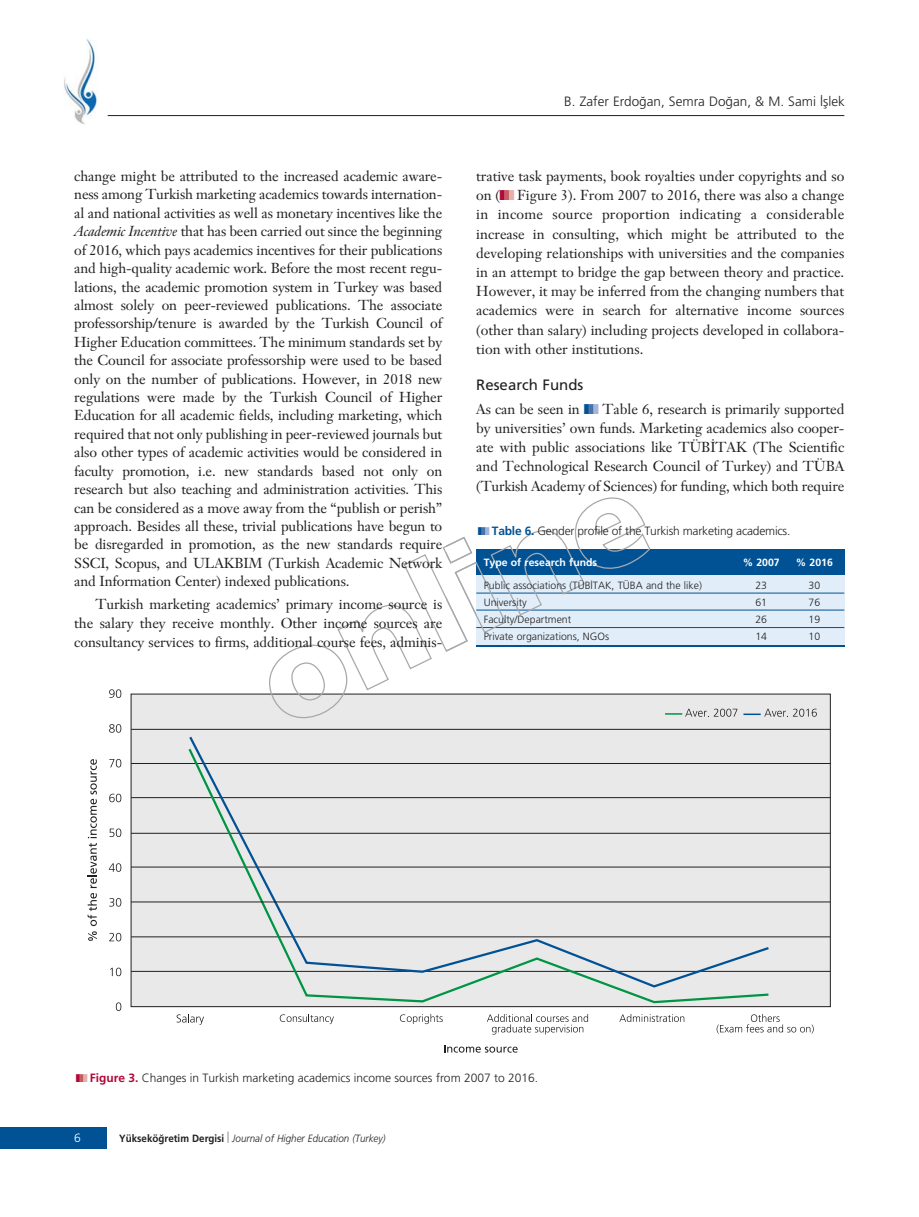
<style>
.page{position:relative;width:919px;height:1217px;background:#fff}
.page>*{position:absolute;margin:0;border:0;box-sizing:border-box;transform-origin:0 0}
.t1{font:15px "Frutiger";color:#231f20}
.t2{font:14.25px/18.5px "Janson Text";letter-spacing:-.01em;color:#231f20;text-align:justify}
.t3{font:300 13.5px "Frutiger";color:#231f20}
.t4{font:300 12px "Frutiger";color:#231f20}
.t5{font:300 12px "Frutiger";color:#fff}
.t6{font:300 10.5px "Frutiger";color:#231f20}
.t7{font:italic 300 10.5px "Frutiger";color:#231f20;scale:.94 1}
.t8{font:700 10.5px "Frutiger";color:#fff}
.s1{font-style:italic}
.s2{color:#b30738}
.s3{color:#c75c60}
.s4{color:#e5b0ab}
.s5{color:#005295}
.s6{color:#4973ac}
.s7{color:#a4b5d6}
.s8{font-weight:700;color:#005295}
.s9{font-weight:700;color:#b30738}
.s10{font-weight:700;font-style:normal}
</style>
<div class="page">
<div style="left:131px;top:693px;width:699px;height:313px;background:#e9e9ea"></div>
<hr style="left:131px;top:970px;width:699px;height:1px;background:#231f20">
<hr style="left:131px;top:936px;width:699px;height:1px;background:#231f20">
<hr style="left:131px;top:866px;width:699px;height:1px;background:#231f20">
<hr style="left:131px;top:832px;width:699px;height:1px;background:#231f20">
<hr style="left:131px;top:797px;width:699px;height:1px;background:#231f20">
<hr style="left:131px;top:763px;width:699px;height:1px;background:#231f20">
<hr style="left:131px;top:728px;width:699px;height:1px;background:#231f20">
<svg style="left:186px;top:746px;width:584px;height:258px"></svg>
<hr style="left:131px;top:901px;width:699px;height:1px;background:#231f20">
<svg style="left:280px;top:1014px;width:54px;height:9px"></svg>
<svg style="left:177px;top:1014px;width:27px;height:10px"></svg>
<svg style="left:110px;top:967px;width:11px;height:8px"></svg>
<svg style="left:109px;top:932px;width:12px;height:9px"></svg>
<svg style="left:109px;top:898px;width:12px;height:8px"></svg>
<svg style="left:109px;top:863px;width:12px;height:8px"></svg>
<svg style="left:110px;top:828px;width:11px;height:8px"></svg>
<svg style="left:109px;top:793px;width:12px;height:9px"></svg>
<svg style="left:109px;top:758px;width:12px;height:9px"></svg>
<svg style="left:109px;top:724px;width:12px;height:8px"></svg>
<svg style="left:109px;top:689px;width:12px;height:8px"></svg>
<svg style="left:116px;top:1002px;width:5px;height:8px"></svg>
<svg style="left:88px;top:931px;width:9px;height:9px"></svg>
<svg style="left:87px;top:759px;width:10px;height:166px"></svg>
<svg style="left:665px;top:708px;width:72px;height:8px"></svg>
<svg style="left:743px;top:708px;width:73px;height:8px"></svg>
<svg style="left:400px;top:1014px;width:42px;height:9px"></svg>
<svg style="left:487px;top:1014px;width:101px;height:20px"></svg>
<svg style="left:619px;top:1014px;width:65px;height:7px"></svg>
<svg style="left:716px;top:1014px;width:97px;height:19px"></svg>
<svg style="left:444px;top:1045px;width:73px;height:7px"></svg>
<div style="left:0;top:1127px;width:106px;height:21px;background:#005295"></div>
<img style="left:64px;top:38px;width:34px;height:87px">
<hr style="left:108px;top:115px;width:736px;height:1px;background:#231f20">
<div style="left:97px;top:107px;width:10px;height:9px;background:#fff"></div>
<div style="left:476px;top:574px;width:368px;height:71px;background:#e1eef9"></div>
<div style="left:476px;top:549px;width:368px;height:25px;background:#005295"></div>
<hr style="left:476px;top:645px;width:368px;height:2px;background:#005295">
<hr style="left:476px;top:592px;width:368px;height:1px;background:#005295">
<hr style="left:476px;top:609px;width:368px;height:1px;background:#005295">
<hr style="left:476px;top:627px;width:368px;height:1px;background:#005295">
<svg style="left:264px;top:497px;width:387px;height:222px"></svg>
<p class="t2" style="left:74px;top:168px;width:369px">change might be attributed to the increased academic aware&shy;ness among Turkish marketing academics towards internation&shy;al and national activities as well as monetary incentives like the <span class="s1">Academic Incentive</span> that has been carried out since the beginning of 2016, which pays academics incentives for their publications and high-quality academic work. Before the most recent regu&shy;lations, the academic promotion system in Turkey was based almost solely on peer-reviewed publications. The associate professorship/tenure is awarded by the Turkish Council of Higher Education committees. The minimum standards set by the Council for associate professorship were used to be based only on the number of publications. However, in 2018 new regulations were made by the Turkish Council of Higher Education for all academic fields, including marketing, which required that not only publishing in peer-reviewed journals but also other types of academic activities would be considered in faculty promotion, i.e. new standards based not only on research but also teaching and administration activities. This can be considered as a move away from the “publish or perish” approach. Besides all these, trivial publications have begun to be disregarded in promotion, as the new standards require SSCI, Scopus, and ULAKBIM (Turkish Academic Network and Information Center) indexed publications.</p>
<p class="t2" style="left:74px;top:596px;width:369px;text-indent:21px">Turkish marketing academics’ primary income source is the salary they receive monthly. Other income sources are consultancy services to firms, additional course fees, adminis-</p>
<p class="t3" style="left:564px;top:96px;width:282px">B. Zafer Erdo¤an, Semra Do¤an, &amp; M. Sami ‹fllek</p>
<p class="t2" style="left:476px;top:168px;width:369px;line-height:19.2px">trative task payments, book royalties under copyrights and so on (<span class="s2">❚</span><span class="s3">❚</span><span class="s4">❚</span> Figure 3). From 2007 to 2016, there was also a change in income source proportion indicating a considerable increase in consulting, which might be attributed to the developing relationships with universities and the companies in an attempt to bridge the gap between theory and practice.<br>However, it may be inferred from the changing numbers that academics were in search for alternative income sources (other than salary) including projects developed in collabora&shy;tion with other institutions.</p>
<p class="t1" style="left:476px;top:379px;width:109px">Research Funds</p>
<p class="t2" style="left:476px;top:401px;width:369px;line-height:19.2px">As can be seen in <span class="s5">❚</span><span class="s6">❚</span><span class="s7">❚</span> Table 6, research is primarily supported by universities’ own funds. Marketing academics also cooper&shy;ate with public associations like TÜB‹TAK (The Scientific and Technological Research Council of Turkey) and TÜBA (Turkish Academy of Sciences) for funding, which both require</p>
<p class="t4" style="left:478px;top:525px;width:314px"><span class="s5">❚</span><span class="s6">❚</span><span class="s7">❚</span> <span class="s8">Table 6.</span> Gender profile of the Turkish marketing academics.</p>
<p class="t8" style="left:483px;top:557px;width:115px">Type of research funds</p>
<p class="t8" style="left:742px;top:557px;width:39px">% 2007</p>
<p class="t8" style="left:795px;top:557px;width:39px">% 2016</p>
<p class="t6" style="left:483px;top:581px;width:220px">Public associations (TÜB‹TAK, TÜBA and the like)</p>
<p class="t6" style="left:755px;top:581px;width:13px">23</p>
<p class="t6" style="left:808px;top:581px;width:13px">30</p>
<p class="t6" style="left:483px;top:598px;width:45px">University</p>
<p class="t6" style="left:755px;top:598px;width:13px">61</p>
<p class="t6" style="left:808px;top:598px;width:13px">76</p>
<p class="t6" style="left:483px;top:615px;width:89px">Faculty/Department</p>
<p class="t6" style="left:755px;top:615px;width:13px">26</p>
<p class="t6" style="left:808px;top:615px;width:13px">19</p>
<p class="t6" style="left:483px;top:632px;width:127px">Private organizations, NGOs</p>
<p class="t6" style="left:755px;top:632px;width:13px">14</p>
<p class="t6" style="left:808px;top:632px;width:13px">10</p>
<p class="t4" style="left:76px;top:1072px;width:464px"><span class="s2">❚</span><span class="s3">❚</span><span class="s4">❚</span> <span class="s9">Figure 3.</span> Changes in Turkish marketing academics income sources from 2007 to 2016.</p>
<p class="t5" style="left:74px;top:1132px;width:8px">6</p>
<p class="t7" style="left:119px;top:1133px;width:285px"><span class="s10">Yüksekö¤retim Dergisi</span> Journal of Higher Education (Turkey)</p>
</div>
